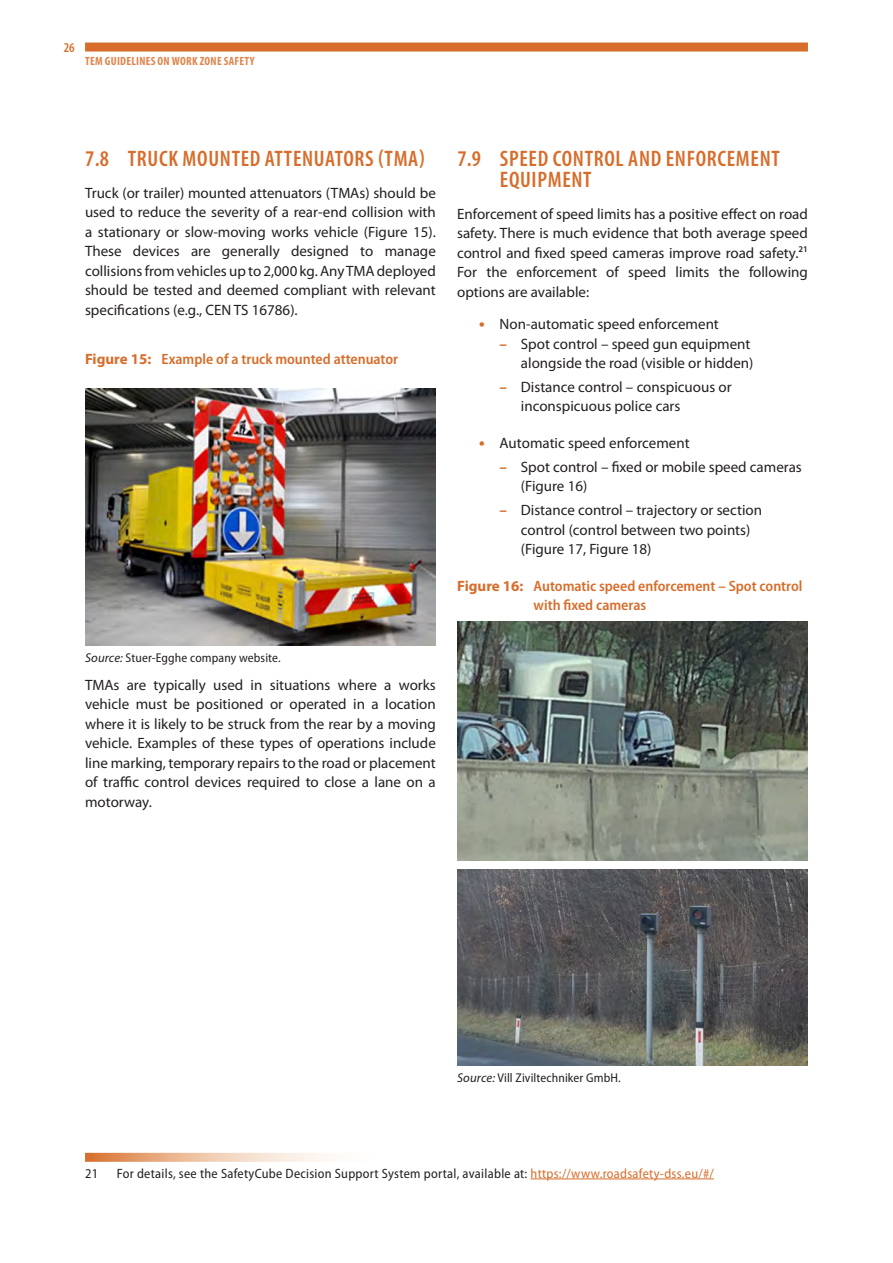
<style>
.page{position:relative;width:893px;height:1263px;background:#fff}
.page>*{position:absolute;margin:0;border:0;box-sizing:border-box;transform-origin:0 0}
.t1{font:600 condensed 22.5px/21px "Myriad Pro";letter-spacing:.03em;color:#d76d2b}
.t2{font:15px/19.5px "Myriad Pro";color:#231f20;text-align:justify}
.t3{font:600 semi-condensed 15px/19.5px "Myriad Pro";color:#d76d2b}
.t4{font:semi-condensed 13.5px "Myriad Pro";letter-spacing:.02em;color:#231f20}
.t5{font:600 condensed 13.5px "Myriad Pro";color:#d76d2b}
.t6{font:semi-condensed 12.75px "Myriad Pro";letter-spacing:.01em;color:#231f20}
.t7{font:700 condensed 12px "Myriad Pro";letter-spacing:.02em;color:#de864d}
.s1{font-weight:700;font-stretch:normal}
.s2{font-style:italic;font-stretch:normal}
.s3{font-weight:700;color:#d76d2b}
.s4{color:#d76d2b}
</style>
<div class="page">
<div style="left:85px;top:43px;width:723px;height:9px;background:#d76d2b"></div>
<img style="left:85px;top:388px;width:351px;height:258px">
<svg style="left:85px;top:1153px;width:246px;height:9px;background:#eec3a6"></svg>
<hr style="left:531px;top:1178px;width:183px;height:1px;background:#d76d2b">
<img style="left:457px;top:621px;width:351px;height:239px">
<img style="left:457px;top:870px;width:351px;height:195px">
<p class="t5" style="left:64px;top:39px;width:13px">26</p>
<p class="t7" style="left:85px;top:53px;width:171px">TEM GUIDELINES ON WORK ZONE SAFETY</p>
<h1 class="t1" style="left:85px;top:147px;width:341px">7.8 TRUCK MOUNTED ATTENUATORS (TMA)</h1>
<p class="t2" style="left:85px;top:183px;width:352px">Truck (or trailer) mounted attenuators (TMAs) should be used to reduce the severity of a rear-end collision with a stationary or slow-moving works vehicle (Figure 15).<br>These devices are generally designed to manage collisions from vehicles up to 2,000 kg. Any TMA deployed should be tested and deemed compliant with relevant specifications (e.g., CEN TS 16786).</p>
<p class="t3" style="left:85px;top:349px;width:315px"><span class="s1">Figure 15:</span> Example of a truck mounted attenuator</p>
<p class="t6" style="left:85px;top:649px;width:197px"><span class="s2">Source:</span> Stuer-Egghe company website.</p>
<p class="t2" style="left:85px;top:674px;width:352px">TMAs are typically used in situations where a works vehicle must be positioned or operated in a location where it is likely to be struck from the rear by a moving vehicle. Examples of these types of operations include line marking, temporary repairs to the road or placement of traffic control devices required to close a lane on a motorway.</p>
<h1 class="t1" style="left:500px;top:147px;width:282px;text-indent:-43px">7.9 SPEED CONTROL AND ENFORCEMENT<br>EQUIPMENT</h1>
<p class="t2" style="left:457px;top:204px;width:352px">Enforcement of speed limits has a positive effect on road safety. There is much evidence that both average speed control and fixed speed cameras improve road safety.<sup>21<br></sup>For the enforcement of speed limits the following options are available:</p>
<p class="t2" style="left:500px;top:314px;width:221px">Non-automatic speed enforcement</p>
<p class="t2" style="left:500px;top:334px;width:255px;text-align:right"><span class="s3">–</span> Spot control – speed gun equipment alongside the road (visible or hidden)</p>
<p class="t2" style="left:521px;top:377px;width:212px;text-indent:-21px"><span class="s3">–</span> Distance control – conspicuous or inconspicuous police cars</p>
<p class="t2" style="left:500px;top:433px;width:191px">Automatic speed enforcement</p>
<p class="t2" style="left:521px;top:457px;width:282px;text-indent:-21px"><span class="s3">–</span> Spot control – fixed or mobile speed cameras (Figure 16)</p>
<p class="t2" style="left:521px;top:500px;width:243px;text-align:left;text-indent:-21px"><span class="s3">–</span> Distance control – trajectory or section control (control between two points) (Figure 17, Figure 18)</p>
<p class="t3" style="left:534px;top:575px;width:270px;text-indent:-77px"><span class="s1">Figure 16:</span> Automatic speed enforcement – Spot control with fixed cameras</p>
<p class="t6" style="left:457px;top:1070px;width:165px"><span class="s2">Source:</span> Vill Ziviltechniker GmbH.</p>
<p class="t4" style="left:85px;top:1165px;width:15px">21</p>
<p class="t4" style="left:117px;top:1165px;width:598px">For details, see the SafetyCube Decision Support System portal, available at: <span class="s4">https://www.roadsafety-dss.eu/#/</span></p>
</div>
